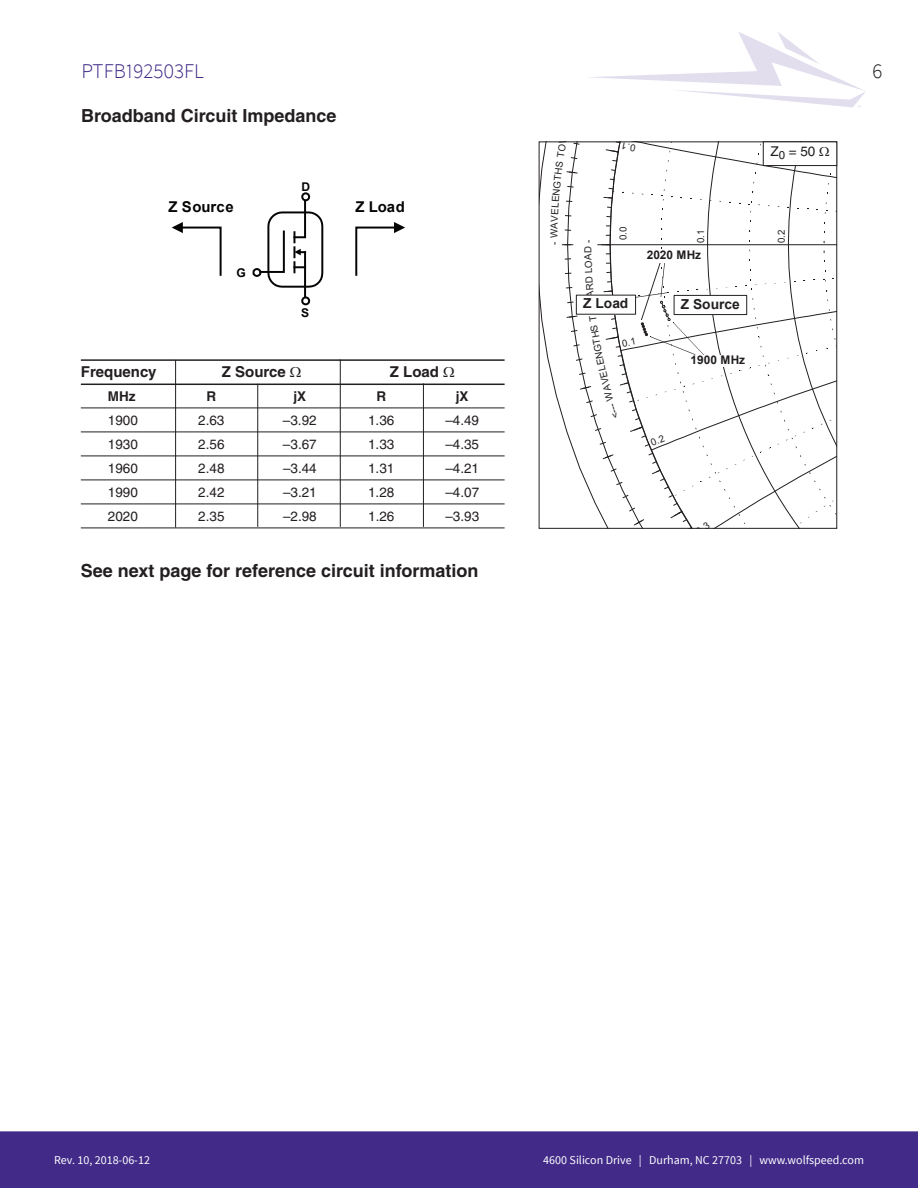
<style>
.page{position:relative;width:918px;height:1188px;background:#fff}
.page>*{position:absolute;margin:0;border:0;box-sizing:border-box;transform-origin:0 0}
.t1{font:300 21px "Source Sans Pro";color:#412a88}
.t2{font:300 21px "Source Sans Pro";color:#231f20}
.t3{font:700 18px "Helvetica";color:#231f20}
.t4{font:700 15px "Helvetica";color:#231f20}
.t5{font:700 14.85px "Arial";letter-spacing:.005em;color:#040503}
.t6{font:700 13.8px "Arial";color:#231f20}
.t7{font:13.5px "Helvetica";color:#231f20}
.t8{font:700 13.5px "Helvetica";color:#231f20}
.t9{font:12px "Source Sans Pro";color:#fff}
.t10{font:700 12px "Arial";color:#040503}
.t11{font:700 11.85px "Arial";letter-spacing:-.005em;color:#231f20}
.t12{font:9.75px "Arial";color:#231f20}
</style>
<div class="page">
<div style="left:0;top:1131px;width:917px;height:57px;background:#412a88"></div>
<svg style="left:590px;top:32px;width:275px;height:75px"></svg>
<svg style="left:917px;top:1131px;width:1px;height:57px"></svg>
<hr style="left:81px;top:359px;width:424px;height:2px;background:#231f20">
<hr style="left:81px;top:384px;width:424px;height:1px;background:#231f20">
<hr style="left:81px;top:408px;width:424px;height:1px;background:#231f20">
<hr style="left:81px;top:432px;width:424px;height:1px;background:#231f20">
<hr style="left:81px;top:456px;width:424px;height:1px;background:#231f20">
<hr style="left:81px;top:480px;width:424px;height:1px;background:#231f20">
<hr style="left:81px;top:504px;width:424px;height:1px;background:#231f20">
<hr style="left:81px;top:528px;width:424px;height:1px;background:#231f20">
<hr style="left:175px;top:360px;width:1px;height:168px;background:#231f20">
<hr style="left:257px;top:384px;width:1px;height:143px;background:#231f20">
<hr style="left:340px;top:359px;width:1px;height:168px;background:#231f20">
<hr style="left:423px;top:383px;width:1px;height:144px;background:#231f20">
<svg style="left:172px;top:222px;width:50px;height:54px"></svg>
<hr style="left:304px;top:252px;width:2px;height:45px;background:#040503">
<svg style="left:252px;top:192px;width:72px;height:97px"></svg>
<svg style="left:301px;top:295px;width:10px;height:11px"></svg>
<svg style="left:355px;top:222px;width:50px;height:54px"></svg>
<svg style="left:551px;top:141px;width:286px;height:388px"></svg>
<h1 class="t1" style="left:82px;top:58px;width:124px">PTFB192503FL</h1>
<h1 class="t2" style="left:872px;top:58px;width:12px">6</h1>
<h2 class="t3" style="left:81px;top:105px;width:257px">Broadband Circuit Impedance</h2>
<p class="t10" style="left:301px;top:178px;width:10px">D</p>
<p class="t5" style="left:168px;top:196px;width:67px">Z Source</p>
<p class="t5" style="left:355px;top:196px;width:51px">Z Load</p>
<p class="t10" style="left:237px;top:265px;width:11px">G</p>
<p class="t10" style="left:301px;top:305px;width:10px">S</p>
<p class="t4" style="left:81px;top:363px;width:77px">Frequency</p>
<p class="t4" style="left:222px;top:363px;width:65px">Z Source</p>
<p class="t4" style="left:390px;top:363px;width:51px">Z Load</p>
<p class="t8" style="left:108px;top:388px;width:29px">MHz</p>
<p class="t8" style="left:206px;top:388px;width:11px">R</p>
<p class="t8" style="left:293px;top:388px;width:14px">jX</p>
<p class="t8" style="left:376px;top:388px;width:11px">R</p>
<p class="t8" style="left:456px;top:388px;width:14px">jX</p>
<p class="t7" style="left:108px;top:412px;width:32px">1900</p>
<p class="t7" style="left:198px;top:412px;width:28px">2.63</p>
<p class="t7" style="left:283px;top:412px;width:35px">–3.92</p>
<p class="t7" style="left:368px;top:412px;width:28px">1.36</p>
<p class="t7" style="left:445px;top:412px;width:35px">–4.49</p>
<p class="t7" style="left:108px;top:436px;width:32px">1930</p>
<p class="t7" style="left:198px;top:436px;width:28px">2.56</p>
<p class="t7" style="left:283px;top:436px;width:35px">–3.67</p>
<p class="t7" style="left:368px;top:436px;width:28px">1.33</p>
<p class="t7" style="left:445px;top:436px;width:35px">–4.35</p>
<p class="t7" style="left:108px;top:460px;width:32px">1960</p>
<p class="t7" style="left:198px;top:460px;width:28px">2.48</p>
<p class="t7" style="left:283px;top:460px;width:35px">–3.44</p>
<p class="t7" style="left:368px;top:460px;width:28px">1.31</p>
<p class="t7" style="left:445px;top:460px;width:35px">–4.21</p>
<p class="t7" style="left:108px;top:485px;width:32px">1990</p>
<p class="t7" style="left:198px;top:485px;width:28px">2.42</p>
<p class="t7" style="left:283px;top:485px;width:35px">–3.21</p>
<p class="t7" style="left:368px;top:485px;width:28px">1.28</p>
<p class="t7" style="left:445px;top:485px;width:35px">–4.07</p>
<p class="t7" style="left:108px;top:509px;width:32px">2020</p>
<p class="t7" style="left:198px;top:509px;width:28px">2.35</p>
<p class="t7" style="left:283px;top:509px;width:35px">–2.98</p>
<p class="t7" style="left:368px;top:509px;width:28px">1.26</p>
<p class="t7" style="left:445px;top:509px;width:35px">–3.93</p>
<h2 class="t3" style="left:81px;top:560px;width:399px">See next page for reference circuit information</h2>
<p class="t12" style="left:547px;top:245px;width:5px;rotate:-90deg">-</p>
<p class="t12" style="left:582px;top:243px;width:5px;rotate:-90deg">-</p>
<p class="t7" style="left:770px;top:143px;width:47px">Z<sub>0</sub> = 50</p>
<p class="t12" style="left:616px;top:240px;width:7px;rotate:-90deg">0</p>
<p class="t12" style="left:694px;top:243px;width:15px;rotate:-90deg">0.1</p>
<p class="t12" style="left:775px;top:243px;width:15px;rotate:-90deg">0.2</p>
<p class="t11" style="left:647px;top:247px;width:56px">2020 MHz</p>
<p class="t6" style="left:583px;top:294px;width:47px">Z Load</p>
<p class="t6" style="left:681px;top:294px;width:60px">Z Source</p>
<p class="t11" style="left:691px;top:352px;width:56px">1900 MHz</p>
<p class="t9" style="left:54px;top:1152px;width:97px">Rev. 10, 2018-06-12</p>
<p class="t9" style="left:543px;top:1152px;width:322px">4600 Silicon Drive | Durham, NC 27703 | www.wolfspeed.com</p>
</div>
